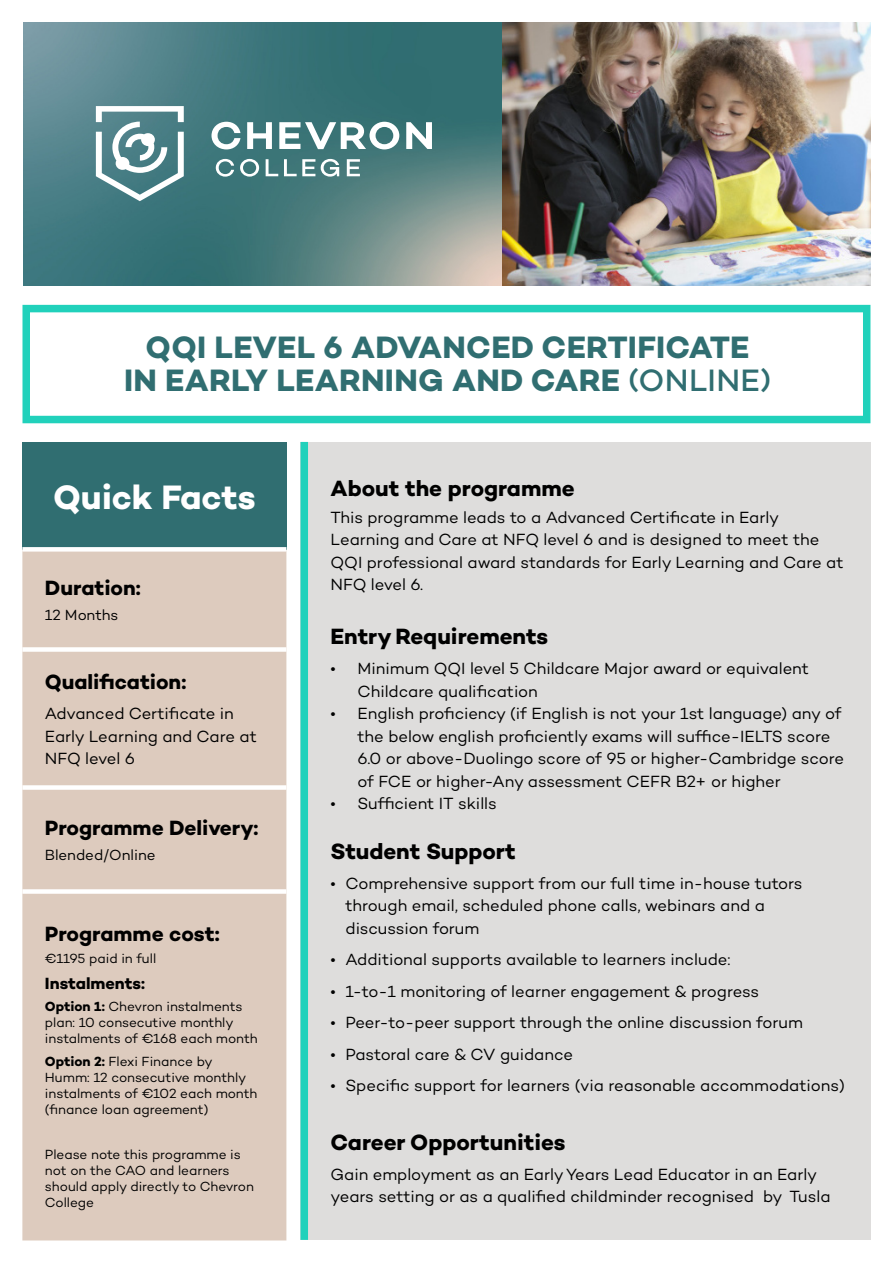
<style>
.page{position:relative;width:893px;height:1263px;background:#fff}
.page>*{position:absolute;margin:0;border:0;box-sizing:border-box;transform-origin:0 0}
.t1{font:700 34.5px "Campton";letter-spacing:-.005em;color:#fff}
.t2{font:700 31.5px "Campton";letter-spacing:.01em;color:#306e71}
.H42{font:700 22.5px "Campton";color:#000}
.H42-2{font:700 21px "Campton";color:#000}
.Body{font:700 21px "Campton";color:#000}
.Bullet_Light{font:16.5px/22.5px "Campton";letter-spacing:-.005em;color:#000}
.H42-3{font:16.5px/22.5px "Campton";color:#000}
.Body-2{font:700 16.5px "Campton";color:#000}
.Body-3{font:15px "Campton";color:#000}
.Body-4{font:13.5px/16.2px "Campton";letter-spacing:-.005em;color:#000}
.H42-4{font:13.5px/16.2px "Campton";letter-spacing:-.005em;color:#000}
.s1{font-weight:500}
.s2{font-weight:700}
</style>
<div class="page">
<div style="left:300px;top:442px;width:570px;height:798px;background:#dedddc"></div>
<img style="left:23px;top:22px;width:479px;height:263px">
<div style="left:22px;top:442px;width:264px;height:107px;background:#306e71"></div>
<svg style="left:22px;top:552px;width:264px;height:688px;fill:#ddcbbe"></svg>
<div style="left:22px;top:547px;width:264px;height:5px;background:#fff"></div>
<div style="left:22px;top:647px;width:264px;height:5px;background:#fff"></div>
<div style="left:22px;top:785px;width:264px;height:5px;background:#fff"></div>
<div style="left:22px;top:889px;width:264px;height:5px;background:#fff"></div>
<svg style="left:96px;top:106px;width:336px;height:95px"></svg>
<img style="left:502px;top:22px;width:368px;height:263px">
<div style="left:22px;top:305px;width:848px;height:118px;border:8px solid #21d1bb"></div>
<div style="left:301px;top:442px;width:7px;height:798px;background:#21d1bb"></div>
<p class="t2" style="left:146px;top:327px;width:605px">QQI LEVEL 6 ADVANCED CERTIFICATE</p>
<p class="t2" style="left:124px;top:360px;width:649px">IN EARLY LEARNING AND CARE <span class="s1">(ONLINE)</span></p>
<p class="t1" style="left:53px;top:475px;width:204px">Quick Facts</p>
<p class="H42-2" style="left:45px;top:574px;width:97px">Duration:</p>
<p class="Body-3" style="left:45px;top:606px;width:75px">12 Months</p>
<p class="H42-2" style="left:45px;top:668px;width:143px">Qualification:</p>
<p class="H42-3" style="left:45px;top:702px;width:214px">Advanced Certificate in<br>Early Learning and Care at<br>NFQ level 6</p>
<p class="H42-2" style="left:45px;top:814px;width:215px">Programme Delivery:</p>
<p class="Body-3" style="left:45px;top:846px;width:112px">Blended/Online</p>
<p class="Body" style="left:45px;top:920px;width:176px">Programme cost:</p>
<p class="Body-4" style="left:45px;top:950px;width:113px">€1195 paid in full</p>
<p class="Body-2" style="left:45px;top:973px;width:102px">Instalments:</p>
<p class="Body-4" style="left:45px;top:998px;width:214px"><span class="s2">Option 1:</span> Chevron instalments plan: 10 consecutive monthly instalments of €168 each month</p>
<p class="Body-4" style="left:45px;top:1053px;width:214px"><span class="s2">Option 2:</span> Flexi Finance by<br>Humm: 12 consecutive monthly instalments of €102 each month (finance loan agreement)</p>
<p class="H42-4" style="left:45px;top:1146px;width:211px">Please note this programme is not on the CAO and learners should apply directly to Chevron<br>College</p>
<p class="H42" style="left:331px;top:474px;width:246px">About the programme</p>
<p class="Bullet_Light" style="left:331px;top:506px;width:515px">This programme leads to a Advanced Certificate in Early Learning and Care at NFQ level 6 and is designed to meet the QQI professional award standards for Early Learning and Care at NFQ level 6.</p>
<p class="H42" style="left:331px;top:622px;width:219px">Entry Requirements</p>
<p class="Bullet_Light" style="left:358px;top:657px;width:453px;text-indent:-27px">• Minimum QQI level 5 Childcare Major award or equivalent<br>Childcare qualification</p>
<p class="Bullet_Light" style="left:358px;top:702px;width:488px;text-indent:-27px">• English proficiency (if English is not your 1st language) any of the below english proficiently exams will suffice-IELTS score 6.0 or above-Duolingo score of 95 or higher-Cambridge score of FCE or higher-Any assessment CEFR B2+ or higher</p>
<p class="Bullet_Light" style="left:331px;top:792px;width:168px">• Sufficient IT skills</p>
<p class="H42" style="left:331px;top:837px;width:187px">Student Support</p>
<p class="Bullet_Light" style="left:346px;top:872px;width:458px;text-indent:-15px">• Comprehensive support from our full time in-house tutors through email, scheduled phone calls, webinars and a discussion forum</p>
<p class="Bullet_Light" style="left:331px;top:948px;width:401px">• Additional supports available to learners include:</p>
<p class="Bullet_Light" style="left:331px;top:980px;width:430px">• 1-to-1 monitoring of learner engagement &amp; progress</p>
<p class="Bullet_Light" style="left:331px;top:1011px;width:474px">• Peer-to-peer support through the online discussion forum</p>
<p class="Bullet_Light" style="left:331px;top:1043px;width:244px">• Pastoral care &amp; CV guidance</p>
<p class="Bullet_Light" style="left:331px;top:1074px;width:516px">• Specific support for learners (via reasonable accommodations)</p>
<p class="H42" style="left:331px;top:1128px;width:237px">Career Opportunities</p>
<p class="H42-3" style="left:331px;top:1163px;width:502px">Gain employment as an Early Years Lead Educator in an Early years setting or as a qualified childminder recognised by Tusla</p>
</div>
